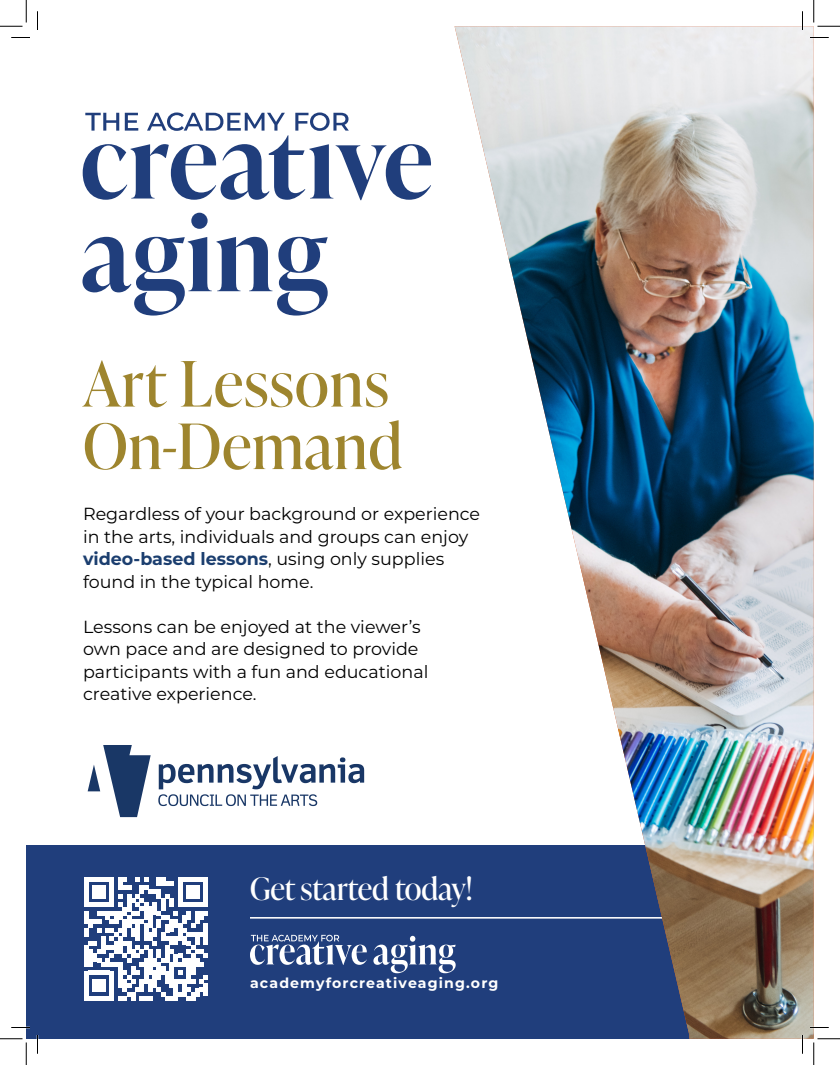
<style>
.page{position:relative;width:840px;height:1065px;background:#fff}
.page>*{position:absolute;margin:0;border:0;box-sizing:border-box;transform-origin:0 0}
.t1{font:62.5px/62.5px "Ivy Presto Display";letter-spacing:.02em;color:#9e852e}
.t2{font:30.88px "Ivy Presto Display";color:#fff}
.t3{font:17.5px/22.5px "Montserrat";color:#000}
.t4{font:700 14.12px "Montserrat";letter-spacing:.08em;color:#fff}
.s1{font-weight:700;color:#1b3e6f}
</style>
<div class="page">
<div style="left:26px;top:845px;width:719px;height:194px;background:#203e7c"></div>
<svg style="left:158px;top:756px;width:206px;height:50px"></svg>
<svg style="left:88px;top:745px;width:63px;height:72px"></svg>
<div style="left:84px;top:877px;width:5px;height:8px;background:#fff"></div>
<div style="left:84px;top:885px;width:5px;height:9px;background:#fff"></div>
<div style="left:84px;top:894px;width:5px;height:13px;background:#fff"></div>
<div style="left:84px;top:911px;width:5px;height:13px;background:#fff"></div>
<div style="left:84px;top:928px;width:5px;height:9px;background:#fff"></div>
<div style="left:84px;top:945px;width:5px;height:21px;background:#fff"></div>
<div style="left:84px;top:971px;width:5px;height:30px;background:#fff"></div>
<svg style="left:89px;top:877px;width:119px;height:124px"></svg>
<hr style="left:204px;top:984px;width:4px;height:12px;background:#fff">
<svg style="left:250px;top:935px;width:117px;height:30px"></svg>
<svg style="left:373px;top:936px;width:82px;height:37px"></svg>
<hr style="left:250px;top:917px;width:564px;height:2px;background:#fff">
<img style="left:455px;top:26px;width:359px;height:1013px">
<svg style="left:83px;top:112px;width:348px;height:88px"></svg>
<svg style="left:82px;top:213px;width:246px;height:103px"></svg>
<svg style="left:11px;top:37px;width:19px;height:1px"></svg>
<svg style="left:810px;top:37px;width:19px;height:1px"></svg>
<svg style="left:11px;top:1027px;width:19px;height:1px"></svg>
<svg style="left:810px;top:1027px;width:19px;height:1px"></svg>
<svg style="left:37px;top:11px;width:1px;height:19px"></svg>
<svg style="left:37px;top:1035px;width:1px;height:19px"></svg>
<svg style="left:802px;top:11px;width:1px;height:19px"></svg>
<svg style="left:802px;top:1035px;width:1px;height:19px"></svg>
<svg style="left:0;top:0;width:27px;height:27px"></svg>
<svg style="left:0;top:1039px;width:27px;height:26px"></svg>
<svg style="left:814px;top:0;width:26px;height:27px"></svg>
<svg style="left:814px;top:1039px;width:26px;height:26px"></svg>
<p class="t1" style="left:83px;top:350px;width:321px">Art Lessons<br>On-Demand</p>
<p class="t3" style="left:83px;top:502px;width:399px">Regardless of your background or experience in the arts, individuals and groups can enjoy <span class="s1">video-based lessons</span>, using only supplies found in the typical home.</p>
<p class="t3" style="left:83px;top:615px;width:347px">Lessons can be enjoyed at the viewer’s own pace and are designed to provide participants with a fun and educational creative experience.</p>
<p class="t2" style="left:250px;top:867px;width:224px">Get started today!</p>
<p class="t4" style="left:250px;top:973px;width:250px">academyforcreativeaging.org</p>
</div>
